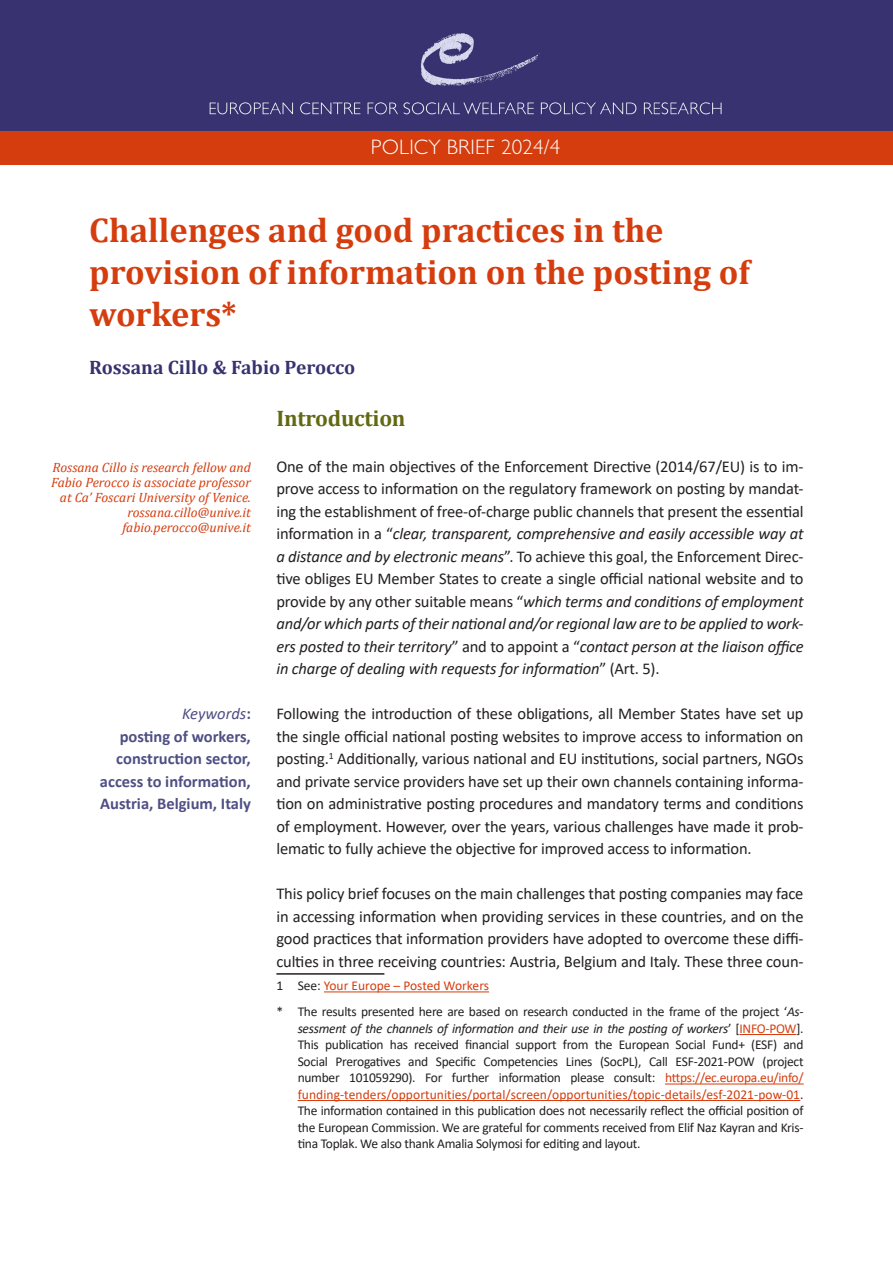
<style>
.page{position:relative;width:893px;height:1263px;background:#fff}
.page>*{position:absolute;margin:0;border:0;box-sizing:border-box;transform-origin:0 0}
.t1{font:700 34.5px/42px "Cambria";color:#d53d0e}
.t2{font:700 22.5px "Cambria";letter-spacing:-.01em;color:#636812}
.t3{font:300 21px "Gill Sans Std";letter-spacing:.01em;color:#fff}
.t4{font:700 19.5px "Cambria";color:#37326f}
.t5{font:16.5px/22.5px "Calibri";letter-spacing:-.01em;color:#231f20;text-align:justify}
.t6{font:700 16.5px/22.5px "Calibri";color:#4f4f85;text-align:right}
.t7{font:13.5px/16.5px "Calibri";letter-spacing:-.02em;color:#231f20;text-align:justify}
.t8{font:italic 13.5px/15px "Cambria";color:#d53d0e;text-align:right}
.t9{font:13.5px "Calibri";color:#d53d0e}
.s1{font-style:italic}
.s2{color:#231f20}
.s3{font-weight:400;font-style:italic}
.s4{color:#d53d0e}
</style>
<div class="page">
<div style="left:0;top:130px;width:893px;height:34px;background:#d53d0e"></div>
<div style="left:0;top:0;width:893px;height:130px;background:#383270"></div>
<hr style="left:276px;top:973px;width:108px;height:2px;background:#231f20">
<hr style="left:324px;top:991px;width:165px;height:1px;background:#d53d0e">
<hr style="left:739px;top:1034px;width:57px;height:1px;background:#d53d0e">
<hr style="left:665px;top:1083px;width:139px;height:1px;background:#d53d0e">
<hr style="left:298px;top:1100px;width:502px;height:1px;background:#d53d0e">
<p class="t3" style="left:371px;top:135px;width:191px">POLICY BRIEF 2024/4</p>
<h1 class="t1" style="left:89px;top:208px;width:662px">Challenges and good practices in the provision of information on the posting of workers*</h1>
<p class="t4" style="left:89px;top:353px;width:268px">Rossana Cillo &amp; Fabio Perocco</p>
<h2 class="t2" style="left:276px;top:402px;width:131px">Introduction</h2>
<p class="t5" style="left:276px;top:455px;width:529px">One of the main objectives of the Enforcement Directive (2014/67/EU) is to im&shy;prove access to information on the regulatory framework on posting by mandat&shy;ing the establishment of free-of-charge public channels that present the essential information in a “<span class="s1">clear, transparent, comprehensive and easily accessible way at a distance and by electronic means</span>”. To achieve this goal, the Enforcement Direc&shy;tive obliges EU Member States to create a single official national website and to provide by any other suitable means “<span class="s1">which terms and conditions of employment and/or which parts of their national and/or regional law are to be applied to work&shy;ers posted to their territory</span>” and to appoint a “<span class="s1">contact person at the liaison office in charge of dealing with requests for information</span>” (Art. 5).</p>
<p class="t5" style="left:276px;top:702px;width:529px">Following the introduction of these obligations, all Member States have set up the single official national posting websites to improve access to information on posting.<sup>1</sup> Additionally, various national and EU institutions, social partners, NGOs and private service providers have set up their own channels containing informa&shy;tion on administrative posting procedures and mandatory terms and conditions of employment. However, over the years, various challenges have made it prob&shy;lematic to fully achieve the objective for improved access to information.</p>
<p class="t5" style="left:276px;top:882px;width:529px">This policy brief focuses on the main challenges that posting companies may face in accessing information when providing services in these countries, and on the good practices that information providers have adopted to overcome these diffi&shy;culties in three receiving countries: Austria, Belgium and Italy. These three coun-</p>
<p class="t9" style="left:276px;top:976px;width:214px"><span class="s2">1 See:</span> Your Europe – Posted Workers</p>
<p class="t8" style="left:51px;top:459px;width:201px">Rossana Cillo is research fellow and<br>Fabio Perocco is associate professor at Ca’ Foscari University of Venice. rossana.cillo@unive.it fabio.perocco@unive.it</p>
<p class="t6" style="left:100px;top:702px;width:152px"><span class="s3">Keywords</span>:<br>posting of workers, construction sector, access to information,<br>Austria, Belgium, Italy</p>
<p class="t7" style="left:298px;top:1003px;width:507px;text-indent:-21px">* The results presented here are based on research conducted in the frame of the project ‘<span class="s1">As&shy;sessment of the channels of information and their use in the posting of workers</span>’ [<span class="s4">INFO-POW</span>].<br>This publication has received financial support from the European Social Fund+ (ESF) and Social Prerogatives and Specific Competencies Lines (SocPL), Call ESF-2021-POW (project number 101059290). For further information please consult: <span class="s4">https://ec.europa.eu/info/ funding-tenders/opportunities/portal/screen/opportunities/topic-details/esf-2021-pow-01</span>.<br>The information contained in this publication does not necessarily reflect the official position of the European Commission. We are grateful for comments received from Elif Naz Kayran and Kris&shy;tina Toplak. We also thank Amalia Solymosi for editing and layout.</p>
</div>
